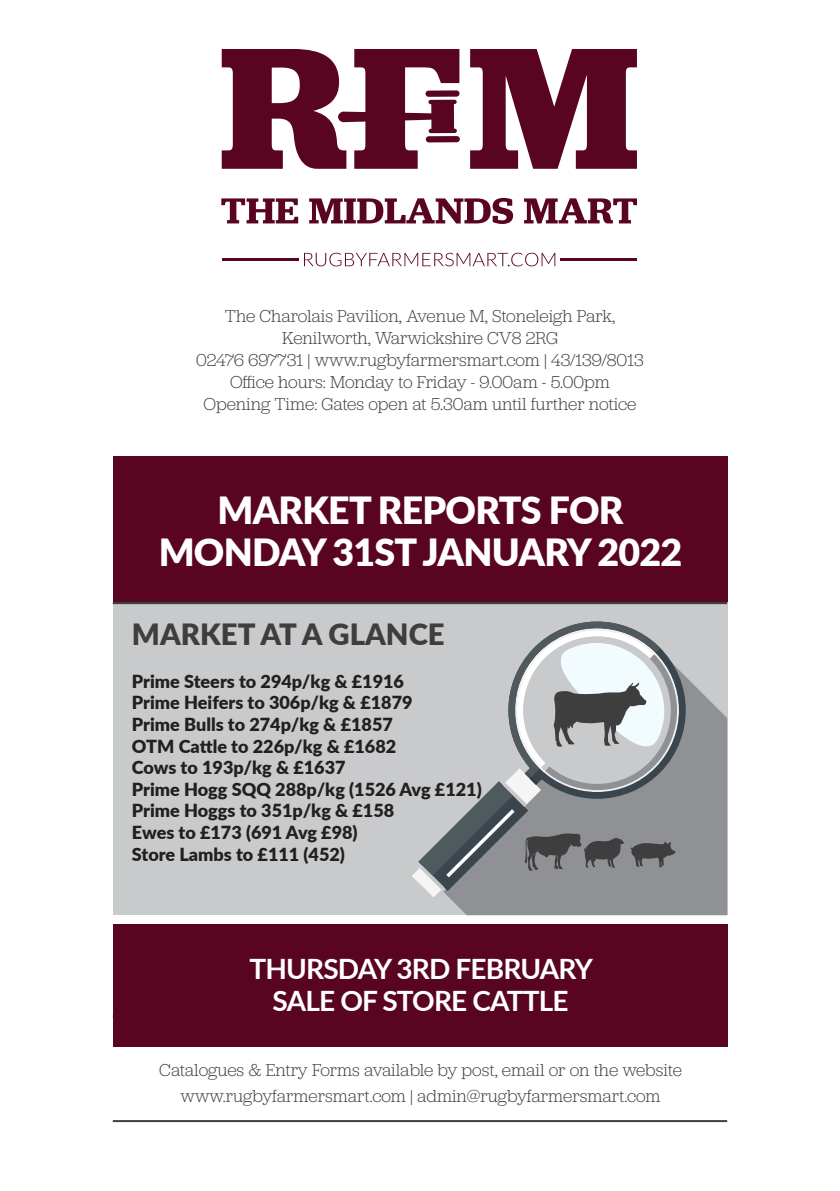
<style>
.page{position:relative;width:840px;height:1191px;background:#fff}
.page>*{position:absolute;margin:0;border:0;box-sizing:border-box;transform-origin:0 0}
.t1{font:900 37.4px "Lato";letter-spacing:-.02em;color:#fff}
.t2{font:900 29.2px "Lato";color:#3e3e3f}
.t3{font:700 28px "Lato";letter-spacing:-.03em;color:#fff}
.t4{font:300 18px "Jubilat";color:#3e3e3f}
.t5{font:900 18px "Lato";color:#231f20}
</style>
<div class="page">
<div style="left:113px;top:594px;width:613px;height:321px;background:#c9cacc"></div>
<div style="left:449px;top:685px;width:277px;height:230px;background:#8f9194"></div>
<div style="left:113px;top:456px;width:613px;height:146px;background:#590521"></div>
<hr style="left:113px;top:602px;width:613px;height:2px;background:#3e3e3f">
<hr style="left:113px;top:1120px;width:613px;height:2px;background:#3e3e3f">
<svg style="left:412px;top:621px;width:282px;height:276px"></svg>
<svg style="left:304px;top:253px;width:251px;height:13px"></svg>
<svg style="left:221px;top:49px;width:415px;height:120px;fill:#590521"></svg>
<svg style="left:221px;top:198px;width:415px;height:26px"></svg>
<hr style="left:221px;top:258px;width:77px;height:2px;background:#590521">
<hr style="left:560px;top:258px;width:76px;height:2px;background:#590521">
<div style="left:113px;top:923px;width:614px;height:123px;background:#590521"></div>
<p class="t4" style="left:225px;top:305px;width:391px">The Charolais Pavilion, Avenue M, Stoneleigh Park,</p>
<p class="t4" style="left:282px;top:327px;width:277px">Kenilworth, Warwickshire CV8 2RG</p>
<p class="t4" style="left:196px;top:349px;width:449px">02476 697731 | www.rugbyfarmersmart.com | 43/139/8013</p>
<p class="t4" style="left:230px;top:371px;width:381px">Office hours: Monday to Friday - 9.00am - 5.00pm</p>
<p class="t4" style="left:203px;top:393px;width:434px">Opening Time: Gates open at 5.30am until further notice</p>
<p class="t1" style="left:217px;top:482px;width:407px">MARKET REPORTS FOR</p>
<p class="t1" style="left:159px;top:524px;width:524px">MONDAY 31ST JANUARY 2022</p>
<p class="t2" style="left:132px;top:612px;width:314px">MARKET AT A GLANCE</p>
<p class="t5" style="left:132px;top:667px;width:273px">Prime Steers to 294p/kg &amp; £1916</p>
<p class="t5" style="left:132px;top:689px;width:282px">Prime Heifers to 306p/kg &amp; £1879</p>
<p class="t5" style="left:132px;top:711px;width:262px">Prime Bulls to 274p/kg &amp; £1857</p>
<p class="t5" style="left:132px;top:732px;width:266px">OTM Cattle to 226p/kg &amp; £1682</p>
<p class="t5" style="left:132px;top:754px;width:215px">Cows to 193p/kg &amp; £1637</p>
<p class="t5" style="left:132px;top:775px;width:351px">Prime Hogg SQQ 288p/kg (1526 Avg £121)</p>
<p class="t5" style="left:132px;top:797px;width:264px">Prime Hoggs to 351p/kg &amp; £158</p>
<p class="t5" style="left:132px;top:819px;width:227px">Ewes to £173 (691 Avg £98)</p>
<p class="t5" style="left:132px;top:840px;width:214px">Store Lambs to £111 (452)</p>
<p class="t3" style="left:249px;top:948px;width:344px">THURSDAY 3RD FEBRUARY</p>
<p class="t3" style="left:272px;top:980px;width:297px">SALE OF STORE CATTLE</p>
<p class="t4" style="left:159px;top:1058px;width:524px">Catalogues &amp; Entry Forms available by post, email or on the website</p>
<p class="t4" style="left:180px;top:1084px;width:481px">www.rugbyfarmersmart.com | admin@rugbyfarmersmart.com</p>
</div>
